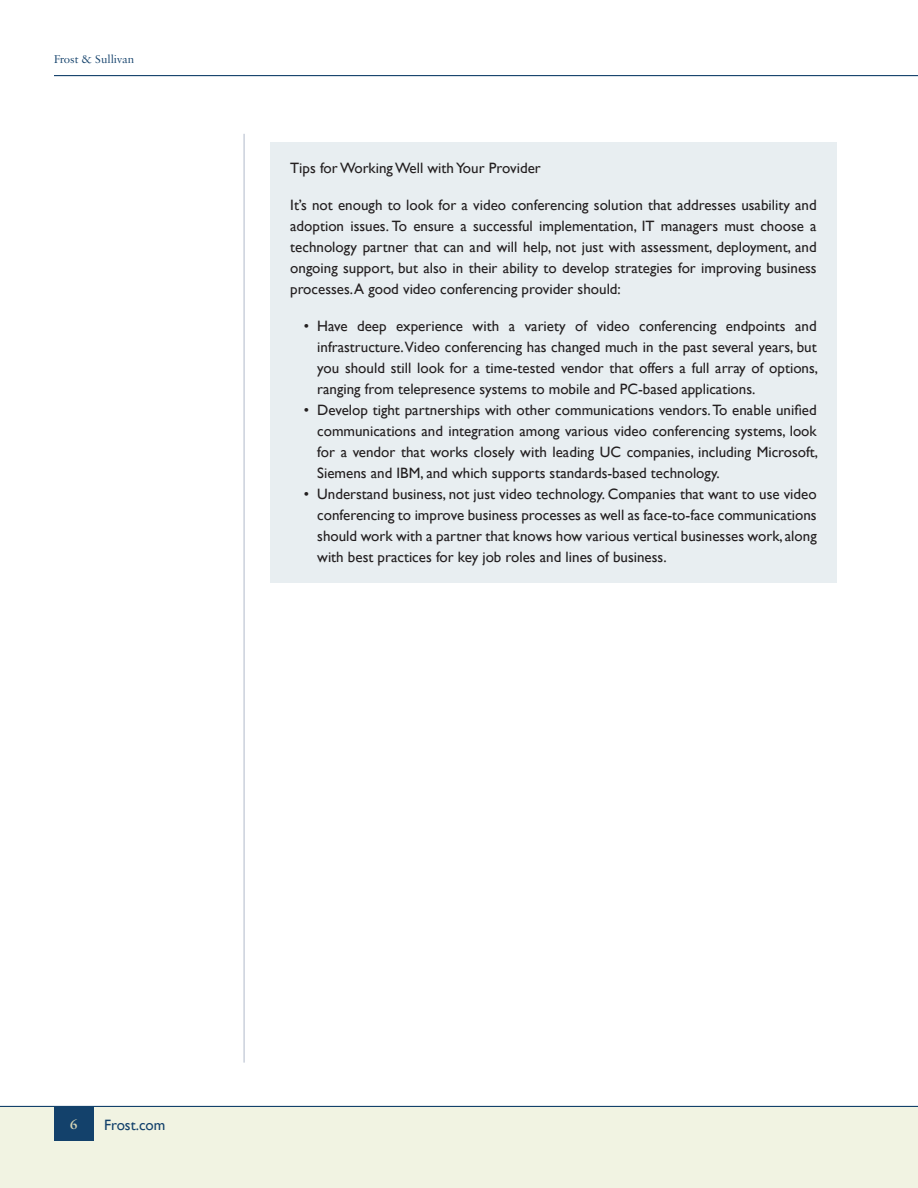
<style>
.page{position:relative;width:918px;height:1188px;background:#fff}
.page>*{position:absolute;margin:0;border:0;box-sizing:border-box;transform-origin:0 0}
.t1{font:15px/21px "Gill Sans";color:#231f20;text-align:justify}
.t2{font:15px "Gill Sans";color:#13416b}
.t3{font:600 15px "Sabon MT Pro";color:#d6d5b6}
.t4{font:12px "Sabon MT Pro";color:#13416b}
</style>
<div class="page">
<div style="left:0;top:1107px;width:918px;height:81px;background:#f1f3e2"></div>
<hr style="left:54px;top:75px;width:864px;height:1px;background:#13416b">
<hr style="left:0;top:1106px;width:918px;height:1px;background:#13416b">
<div style="left:54px;top:1107px;width:39px;height:33px;background:#13416b"></div>
<hr style="left:244px;top:134px;width:1px;height:929px;background:#b0bacb">
<div style="left:270px;top:142px;width:567px;height:440px;background:#e8eef1"></div>
<p class="t4" style="left:54px;top:52px;width:82px">Frost &amp; Sullivan</p>
<p class="t1" style="left:290px;top:158px;width:252px">Tips for Working Well with Your Provider</p>
<p class="t1" style="left:290px;top:195px;width:528px">It’s not enough to look for a video conferencing solution that addresses usability and adoption issues. To ensure a successful implementation, IT managers must choose a technology partner that can and will help, not just with assessment, deployment, and ongoing support, but also in their ability to develop strategies for improving business processes. A good video conferencing provider should:</p>
<p class="t1" style="left:317px;top:316px;width:502px;text-indent:-14px">• Have deep experience with a variety of video conferencing endpoints and infrastructure. Video conferencing has changed much in the past several years, but you should still look for a time-tested vendor that offers a full array of options, ranging from telepresence systems to mobile and PC-based applications.</p>
<p class="t1" style="left:317px;top:400px;width:502px;text-indent:-14px">• Develop tight partnerships with other communications vendors. To enable unified communications and integration among various video conferencing systems, look for a vendor that works closely with leading UC companies, including Microsoft, Siemens and IBM, and which supports standards-based technology.</p>
<p class="t1" style="left:317px;top:484px;width:501px;text-indent:-14px">• Understand business, not just video technology. Companies that want to use video conferencing to improve business processes as well as face-to-face communications should work with a partner that knows how various vertical businesses work, along with best practices for key job roles and lines of business.</p>
<p class="t3" style="left:70px;top:1115px;width:9px">6</p>
<p class="t2" style="left:104px;top:1116px;width:63px">Frost.com</p>
</div>
